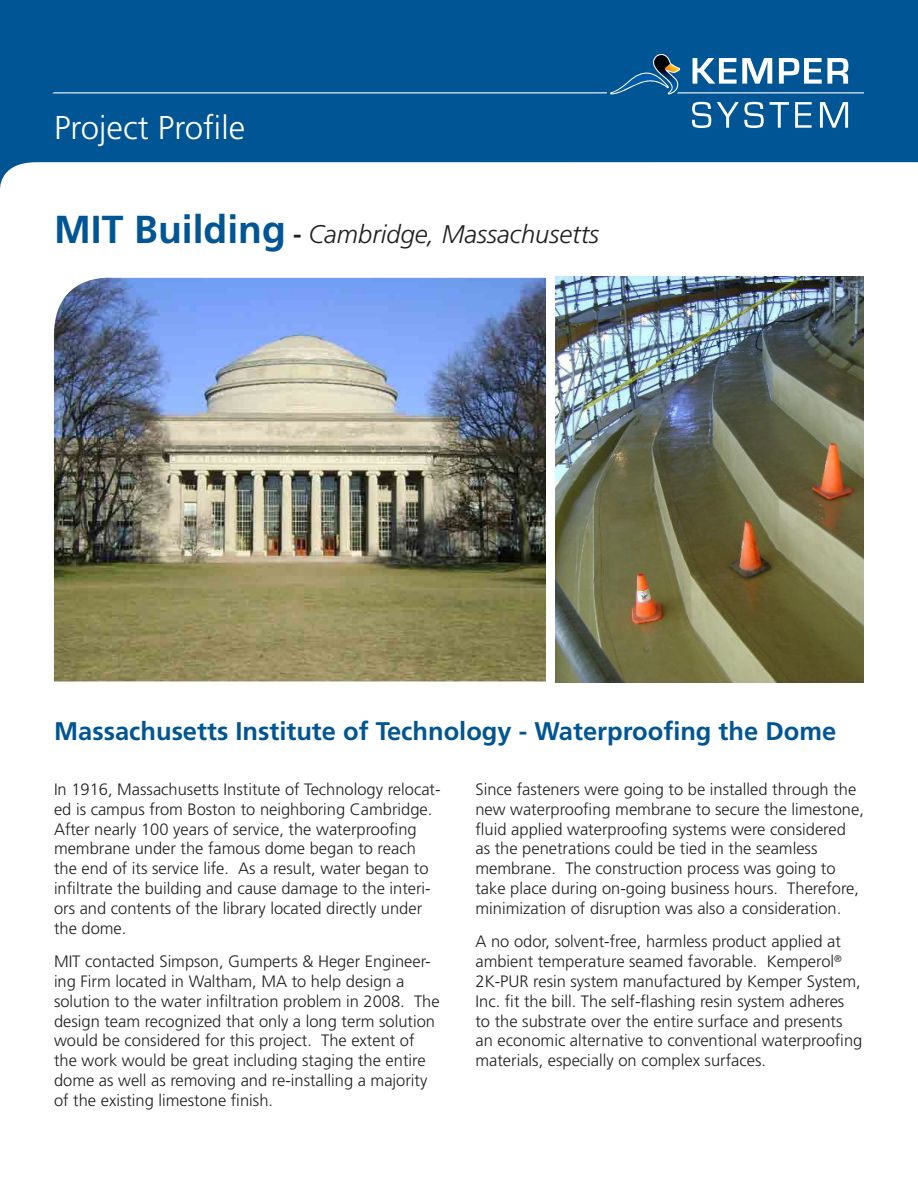
<style>
.page{position:relative;width:918px;height:1188px;background:#fff}
.page>*{position:absolute;margin:0;border:0;box-sizing:border-box;transform-origin:0 0}
.t1{font:300 33px "Frutiger LT Std";color:#fff}
.t2{font:700 25.5px "Frutiger LT Std";color:#005595}
.t3{font:italic 300 25.5px "Frutiger LT Std";color:#231f20}
.t4{font:300 16.5px/19.8px "Frutiger LT Std";color:#231f20}
.s1{font-weight:700;font-style:normal;font-size:39px;color:#005595}
.s2{font-weight:700;font-style:normal}
</style>
<div class="page">
<div style="left:0;top:0;width:918px;height:222px;background:#005595"></div>
<svg style="left:0;top:162px;width:918px;height:521px"></svg>
<img style="left:54px;top:278px;width:492px;height:403px">
<img style="left:555px;top:277px;width:309px;height:405px">
<svg style="left:52px;top:54px;width:812px;height:41px"></svg>
<svg style="left:692px;top:102px;width:19px;height:26px"></svg>
<svg style="left:717px;top:102px;width:72px;height:26px"></svg>
<svg style="left:795px;top:102px;width:17px;height:26px"></svg>
<svg style="left:820px;top:102px;width:28px;height:26px"></svg>
<h1 class="t1" style="left:54px;top:109px;width:193px">Project Profile</h1>
<h2 class="t3" style="left:54px;top:219px;width:546px"><span class="s1">MIT Building</span> <span class="s2">-</span> Cambridge, Massachusetts</h2>
<h2 class="t2" style="left:54px;top:716px;width:784px">Massachusetts Institute of Technology - Waterproofing the Dome</h2>
<p class="t4" style="left:54px;top:780px;width:388px">In 1916, Massachusetts Institute of Technology relocat&shy;ed is campus from Boston to neighboring Cambridge.<br>After nearly 100 years of service, the waterproofing membrane under the famous dome began to reach the end of its service life. As a result, water began to infiltrate the building and cause damage to the interi&shy;ors and contents of the library located directly under the dome.</p>
<p class="t4" style="left:54px;top:952px;width:387px">MIT contacted Simpson, Gumperts &amp; Heger Engineer&shy;ing Firm located in Waltham, MA to help design a solution to the water infiltration problem in 2008. The design team recognized that only a long term solution would be considered for this project. The extent of the work would be great including staging the entire dome as well as removing and re-installing a majority of the existing limestone finish.</p>
<p class="t4" style="left:475px;top:780px;width:390px">Since fasteners were going to be installed through the new waterproofing membrane to secure the limestone, fluid applied waterproofing systems were considered as the penetrations could be tied in the seamless membrane. The construction process was going to take place during on-going business hours. Therefore, minimization of disruption was also a consideration.</p>
<p class="t4" style="left:475px;top:932px;width:388px">A no odor, solvent-free, harmless product applied at ambient temperature seamed favorable. Kemperol<sup>® </sup>2K-PUR resin system manufactured by Kemper System, Inc. fit the bill. The self-flashing resin system adheres to the substrate over the entire surface and presents an economic alternative to conventional waterproofing materials, especially on complex surfaces.</p>
</div>
